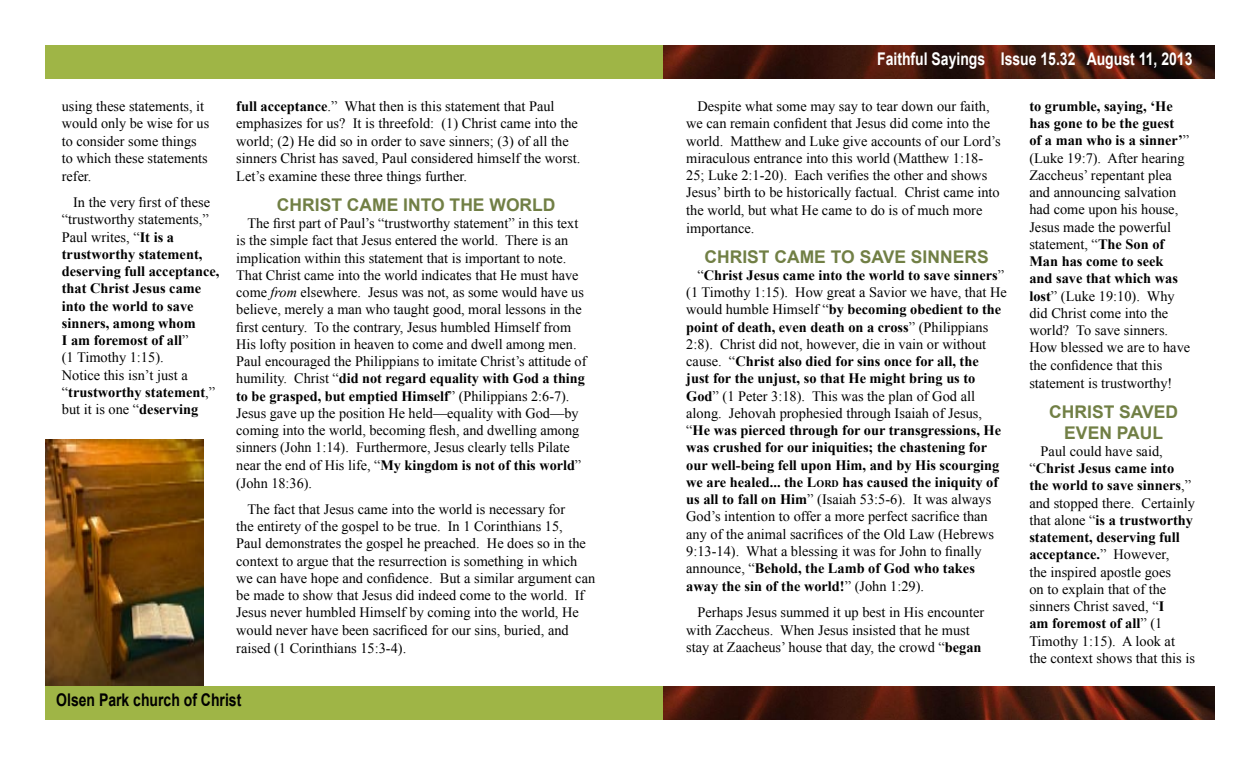
<style>
.page{position:relative;width:1260px;height:765px;background:#fff}
.page>*{position:absolute;margin:0;border:0;box-sizing:border-box;transform-origin:0 0}
.t1{font:700 17.5px/21px "Arial";color:#717f45;text-align:center}
.t2{font:700 17.5px "Arial";color:#fff;scale:.8 1}
.t3{font:700 17.5px "Arial";color:#000;scale:.8 1}
.t4{font:14.38px/17.2px "Times New Roman";color:#000}
.t5{font:700 14.38px/17.2px "Times New Roman";color:#000}
.s1{font-weight:400}
.s2{font-weight:700}
.s3{font-style:italic}
.s4{font-size:10.12px}
</style>
<div class="page">
<img style="left:45px;top:439px;width:159px;height:247px">
<div style="left:45px;top:45px;width:630px;height:34px;background:#9fb546"></div>
<div style="left:45px;top:686px;width:630px;height:34px;background:#9fb546"></div>
<img style="left:664px;top:686px;width:551px;height:34px">
<img style="left:664px;top:45px;width:551px;height:34px">
<p class="t4" style="left:62px;top:97px;width:149px">using these statements, it would only be wise for us to consider some things to which these statements refer.</p>
<p class="t5" style="left:62px;top:193px;width:159px;text-indent:11px"><span class="s1">In the very first of these “trustworthy statements,”<br>Paul writes, “</span>It is a trustworthy statement, deserving full acceptance, that Christ Jesus came into the world to save sinners, among whom<br>I am foremost of all<span class="s1">”<br>(1 Timothy 1:15).<br>Notice this isn’t just a “</span>trustworthy statement<span class="s1">,” but it is one “</span>deserving</p>
<p class="t4" style="left:236px;top:97px;width:346px"><span class="s2">full acceptance</span>.” What then is this statement that Paul emphasizes for us? It is threefold: (1) Christ came into the world; (2) He did so in order to save sinners; (3) of all the sinners Christ has saved, Paul considered himself the worst.<br>Let’s examine these three things further.</p>
<p class="t1" style="left:277px;top:195px;width:280px">CHRIST CAME INTO THE WORLD</p>
<p class="t4" style="left:236px;top:215px;width:352px;text-indent:11px">The first part of Paul’s “trustworthy statement” in this text is the simple fact that Jesus entered the world. There is an implication within this statement that is important to note.<br>That Christ came into the world indicates that He must have come <span class="s3">from</span> elsewhere. Jesus was not, as some would have us believe, merely a man who taught good, moral lessons in the first century. To the contrary, Jesus humbled Himself from His lofty position in heaven to come and dwell among men.<br>Paul encouraged the Philippians to imitate Christ’s attitude of humility. Christ “<span class="s2">did not regard equality with God a thing to be grasped, but emptied Himself</span>” (Philippians 2:6-7).<br>Jesus gave up the position He held—equality with God—by coming into the world, becoming flesh, and dwelling among sinners (John 1:14). Furthermore, Jesus clearly tells Pilate near the end of His life, “<span class="s2">My kingdom is not of this world</span>” (John 18:36).</p>
<p class="t4" style="left:236px;top:500px;width:360px;text-indent:11px">The fact that Jesus came into the world is necessary for<br>the entirety of the gospel to be true. In 1 Corinthians 15,<br>Paul demonstrates the gospel he preached. He does so in the context to argue that the resurrection is something in which we can have hope and confidence. But a similar argument can be made to show that Jesus did indeed come to the world. If Jesus never humbled Himself by coming into the world, He would never have been sacrificed for our sins, buried, and raised (1 Corinthians 15:3-4).</p>
<p class="t3" style="left:56px;top:688px;width:233px">Olsen Park church of Christ</p>
<p class="t2" style="left:877px;top:47px;width:396px">Faithful Sayings Issue 15.32 August 11, 2013</p>
<p class="t4" style="left:686px;top:97px;width:316px;text-indent:11px">Despite what some may say to tear down our faith, we can remain confident that Jesus did come into the world. Matthew and Luke give accounts of our Lord’s miraculous entrance into this world (Matthew 1:18- 25; Luke 2:1-20). Each verifies the other and shows Jesus’ birth to be historically factual. Christ came into the world, but what He came to do is of much more importance.</p>
<p class="t1" style="left:704px;top:247px;width:286px">CHRIST CAME TO SAVE SINNERS</p>
<p class="t5" style="left:686px;top:266px;width:322px;text-indent:11px"><span class="s1">“</span>Christ Jesus came into the world to save sinners<span class="s1">” (1 Timothy 1:15). How great a Savior we have, that He would humble Himself “</span>by becoming obedient to the point of death, even death on a cross<span class="s1">” (Philippians 2:8). Christ did not, however, die in vain or without cause. “</span>Christ also died for sins once for all, the<br>just for the unjust, so that He might bring us to God<span class="s1">” (1 Peter 3:18). This was the plan of God all along. Jehovah prophesied through Isaiah of Jesus, “</span>He was pierced through for our transgressions, He was crushed for our iniquities; the chastening for our well-being fell upon Him, and by His scourging we are healed... the L<span class="s4">ORD</span> has caused the iniquity of us all to fall on Him<span class="s1">” (Isaiah 53:5-6). It was always God’s intention to offer a more perfect sacrifice than any of the animal sacrifices of the Old Law (Hebrews 9:13-14). What a blessing it was for John to finally announce, “</span>Behold, the Lamb of God who takes away the sin of the world!<span class="s1">” (John 1:29).</span></p>
<p class="t4" style="left:686px;top:604px;width:299px;text-indent:11px">Perhaps Jesus summed it up best in His encounter with Zaccheus. When Jesus insisted that he must stay at Zaacheus’ house that day, the crowd “<span class="s2">began</span></p>
<p class="t4" style="left:1029px;top:97px;width:162px"><span class="s2">to grumble, saying, ‘He has gone to be the guest<br>of a man who is a sinner’</span>” (Luke 19:7). After hearing<br>Zaccheus’ repentant plea and announcing salvation had come upon his house,<br>Jesus made the powerful statement, “<span class="s2">The Son of<br>Man has come to seek and save that which was lost</span>” (Luke 19:10). Why did Christ come into the world? To save sinners.<br>How blessed we are to have the confidence that this statement is trustworthy!</p>
<p class="t1" style="left:1049px;top:402px;width:130px">CHRIST SAVED<br>EVEN PAUL</p>
<p class="t4" style="left:1029px;top:442px;width:167px;text-indent:11px">Paul could have said, “<span class="s2">Christ Jesus came into the world to save sinners</span>,” and stopped there. Certainly that alone “<span class="s2">is a trustworthy statement, deserving full acceptance.</span>” However,<br>the inspired apostle goes<br>on to explain that of the sinners Christ saved, “<span class="s2">I<br>am foremost of all</span>” (1<br>Timothy 1:15). A look at the context shows that this is</p>
</div>
